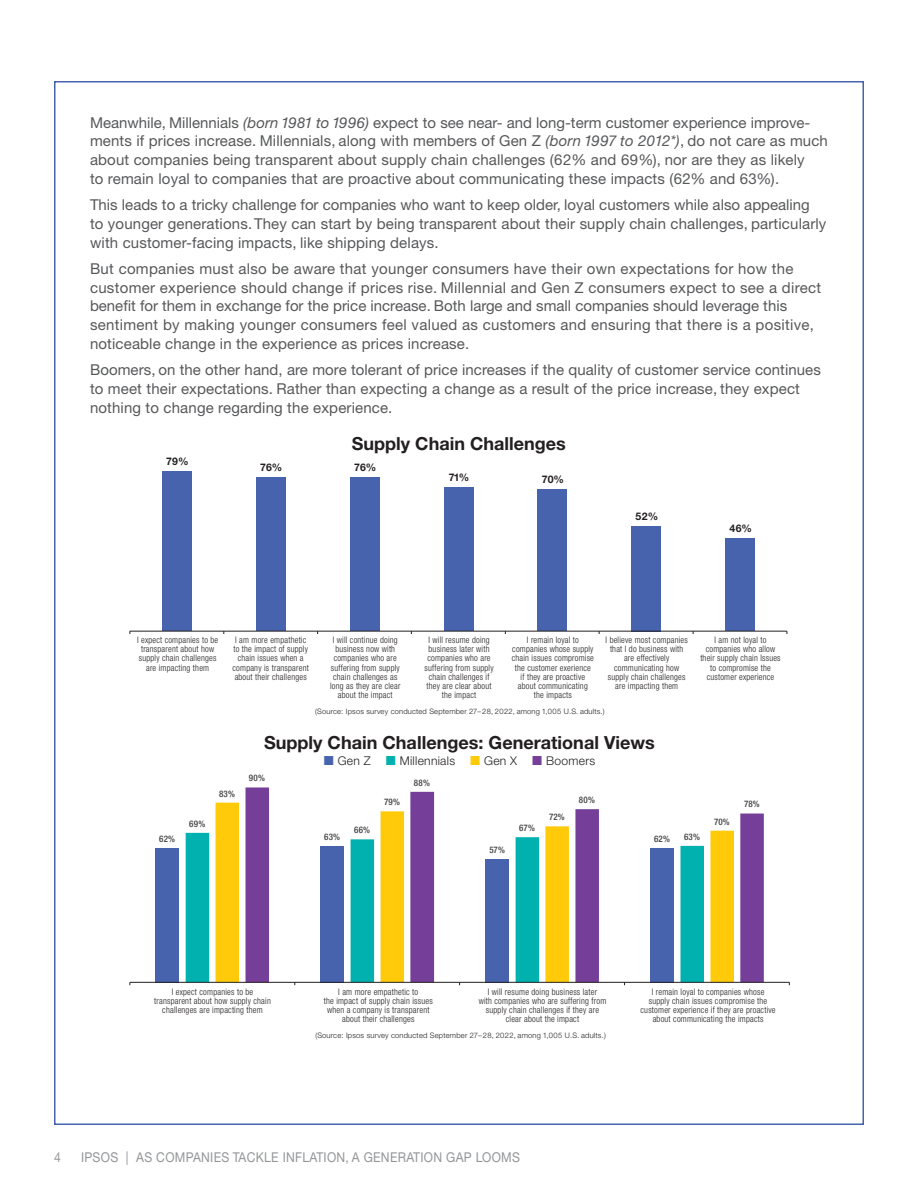
<style>
.page{position:relative;width:918px;height:1188px;background:#fff}
.page>*{position:absolute;margin:0;border:0;box-sizing:border-box;transform-origin:0 0}
.t1{font:700 18.15px "Helvetica Neue LT Std";color:#231f20}
.t2{font:700 18px "Helvetica Neue LT Std";color:#231f20}
.t3{font:15px/18.8px "Helvetica Neue LT Std";letter-spacing:.01em;color:#57585a}
.t4{font:13.5px "Helvetica Neue LT Std";letter-spacing:.025em;color:#939598;scale:.9 1}
.t5{font:300 12px "Helvetica Neue LT Std";letter-spacing:.025em;color:#231f20}
.t6{font:700 10.5px "Helvetica Neue LT Std";letter-spacing:.01em;color:#231f20}
.t7{font:300 condensed 9px/9px "Helvetica Neue LT Std";letter-spacing:.025em;color:#231f20;text-align:center;scale:.96 1}
.t8{font:500 condensed 9px "Helvetica Neue LT Std";letter-spacing:.01em;color:#414040}
.t9{font:300 7.5px "Helvetica Neue LT Std";letter-spacing:.025em;color:#231f20}
.s1{font-style:italic}
</style>
<div class="page">
<div style="left:726px;top:538px;width:29px;height:93px;background:#4863ae"></div>
<div style="left:632px;top:526px;width:29px;height:105px;background:#4863ae"></div>
<div style="left:538px;top:490px;width:29px;height:141px;background:#4863ae"></div>
<div style="left:444px;top:488px;width:29px;height:143px;background:#4863ae"></div>
<div style="left:350px;top:477px;width:29px;height:154px;background:#4863ae"></div>
<div style="left:256px;top:477px;width:29px;height:154px;background:#4863ae"></div>
<div style="left:162px;top:471px;width:30px;height:160px;background:#4863ae"></div>
<hr style="left:130px;top:631px;width:657px;height:1px;background:#231f20">
<div style="left:156px;top:848px;width:23px;height:134px;background:#4863ae"></div>
<svg style="left:186px;top:833px;width:30px;height:149px;fill:#00b1b0"></svg>
<svg style="left:216px;top:803px;width:30px;height:179px;fill:#feca0a"></svg>
<svg style="left:246px;top:787px;width:518px;height:195px"></svg>
<hr style="left:130px;top:982px;width:659px;height:1px;background:#231f20">
<p class="t3" style="left:90px;top:113px;width:740px">Meanwhile, Millennials <span class="s1">(born 1981 to 1996)</span> expect to see near- and long-term customer experience improve&shy;ments if prices increase. Millennials, along with members of Gen Z <span class="s1">(born 1997 to 2012*)</span>, do not care as much about companies being transparent about supply chain challenges (62% and 69%), nor are they as likely<br>to remain loyal to companies that are proactive about communicating these impacts (62% and 63%).</p>
<p class="t3" style="left:90px;top:195px;width:738px">This leads to a tricky challenge for companies who want to keep older, loyal customers while also appealing to younger generations. They can start by being transparent about their supply chain challenges, particularly with customer-facing impacts, like shipping delays.</p>
<p class="t3" style="left:90px;top:259px;width:733px">But companies must also be aware that younger consumers have their own expectations for how the customer experience should change if prices rise. Millennial and Gen Z consumers expect to see a direct benefit for them in exchange for the price increase. Both large and small companies should leverage this sentiment by making younger consumers feel valued as customers and ensuring that there is a positive, noticeable change in the experience as prices increase.</p>
<p class="t3" style="left:90px;top:360px;width:732px">Boomers, on the other hand, are more tolerant of price increases if the quality of customer service continues to meet their expectations. Rather than expecting a change as a result of the price increase, they expect nothing to change regarding the experience.</p>
<p class="t6" style="left:166px;top:455px;width:24px">79%</p>
<p class="t2" style="left:352px;top:432px;width:215px">Supply Chain Challenges</p>
<p class="t6" style="left:260px;top:461px;width:24px">76%</p>
<p class="t6" style="left:354px;top:461px;width:24px">76%</p>
<p class="t6" style="left:449px;top:471px;width:22px">71%</p>
<p class="t6" style="left:542px;top:473px;width:24px">70%</p>
<p class="t6" style="left:636px;top:510px;width:24px">52%</p>
<p class="t6" style="left:730px;top:522px;width:24px">46%</p>
<p class="t7" style="left:137px;top:636px;width:86px">I expect companies to be transparent about how supply chain challenges are impacting them</p>
<p class="t7" style="left:233px;top:636px;width:81px">I am more empathetic to the impact of supply chain issues when a company is transparent about their challenges</p>
<p class="t7" style="left:330px;top:636px;width:75px">I will continue doing business now with companies who are suffering from supply chain challenges as long as they are clear about the impact</p>
<p class="t7" style="left:425px;top:636px;width:73px">I will resume doing business later with companies who are suffering from supply chain challenges if they are clear about the impact</p>
<p class="t7" style="left:512px;top:636px;width:87px">I remain loyal to companies whose supply chain issues compromise the customer exerience if they are proactive about communicating the impacts</p>
<p class="t7" style="left:606px;top:636px;width:87px">I believe most companies that I do business with are effectively communicating how supply chain challenges are impacting them</p>
<p class="t7" style="left:700px;top:636px;width:85px">I am not loyal to companies who allow their supply chain Issues to compromise the customer experience</p>
<p class="t9" style="left:315px;top:706px;width:291px">(Source: Ipsos survey conducted September 27–28, 2022, among 1,005 U.S. adults.)</p>
<p class="t1" style="left:264px;top:731px;width:392px">Supply Chain Challenges: Generational Views</p>
<p class="t5" style="left:338px;top:754px;width:35px">Gen Z</p>
<p class="t5" style="left:400px;top:754px;width:57px">Millennials</p>
<p class="t5" style="left:484px;top:754px;width:35px">Gen X</p>
<p class="t5" style="left:546px;top:754px;width:51px">Boomers</p>
<p class="t8" style="left:249px;top:773px;width:18px">90%</p>
<p class="t8" style="left:414px;top:777px;width:17px">88%</p>
<p class="t8" style="left:219px;top:788px;width:17px">83%</p>
<p class="t8" style="left:384px;top:797px;width:17px">79%</p>
<p class="t8" style="left:579px;top:794px;width:18px">80%</p>
<p class="t8" style="left:744px;top:799px;width:17px">78%</p>
<p class="t8" style="left:189px;top:818px;width:18px">69%</p>
<p class="t8" style="left:159px;top:833px;width:17px">62%</p>
<p class="t8" style="left:324px;top:831px;width:17px">63%</p>
<p class="t8" style="left:354px;top:825px;width:17px">66%</p>
<p class="t8" style="left:519px;top:823px;width:17px">67%</p>
<p class="t8" style="left:549px;top:812px;width:17px">72%</p>
<p class="t8" style="left:654px;top:833px;width:17px">62%</p>
<p class="t8" style="left:684px;top:831px;width:17px">63%</p>
<p class="t8" style="left:714px;top:816px;width:17px">70%</p>
<p class="t8" style="left:489px;top:844px;width:17px">57%</p>
<p class="t7" style="left:154px;top:987px;width:123px">I expect companies to be transparent about how supply chain challenges are impacting them</p>
<p class="t7" style="left:324px;top:987px;width:115px">I am more empathetic to<br>the impact of supply chain issues when a company is transparent about their challenges</p>
<p class="t7" style="left:479px;top:987px;width:134px">I will resume doing business later<br>with companies who are suffering from supply chain challenges if they are clear about the impact</p>
<p class="t7" style="left:641px;top:987px;width:142px">I remain loyal to companies whose supply chain issues compromise the customer experience if they are proactive about communicating the impacts</p>
<p class="t9" style="left:315px;top:1031px;width:292px">(Source: Ipsos survey conducted September 27–28, 2022, among 1,005 U.S. adults.)</p>
<p class="t4" style="left:54px;top:1149px;width:9px">4</p>
<p class="t4" style="left:81px;top:1149px;width:489px">IPSOS | AS COMPANIES TACKLE INFLATION, A GENERATION GAP LOOMS</p>
</div>
